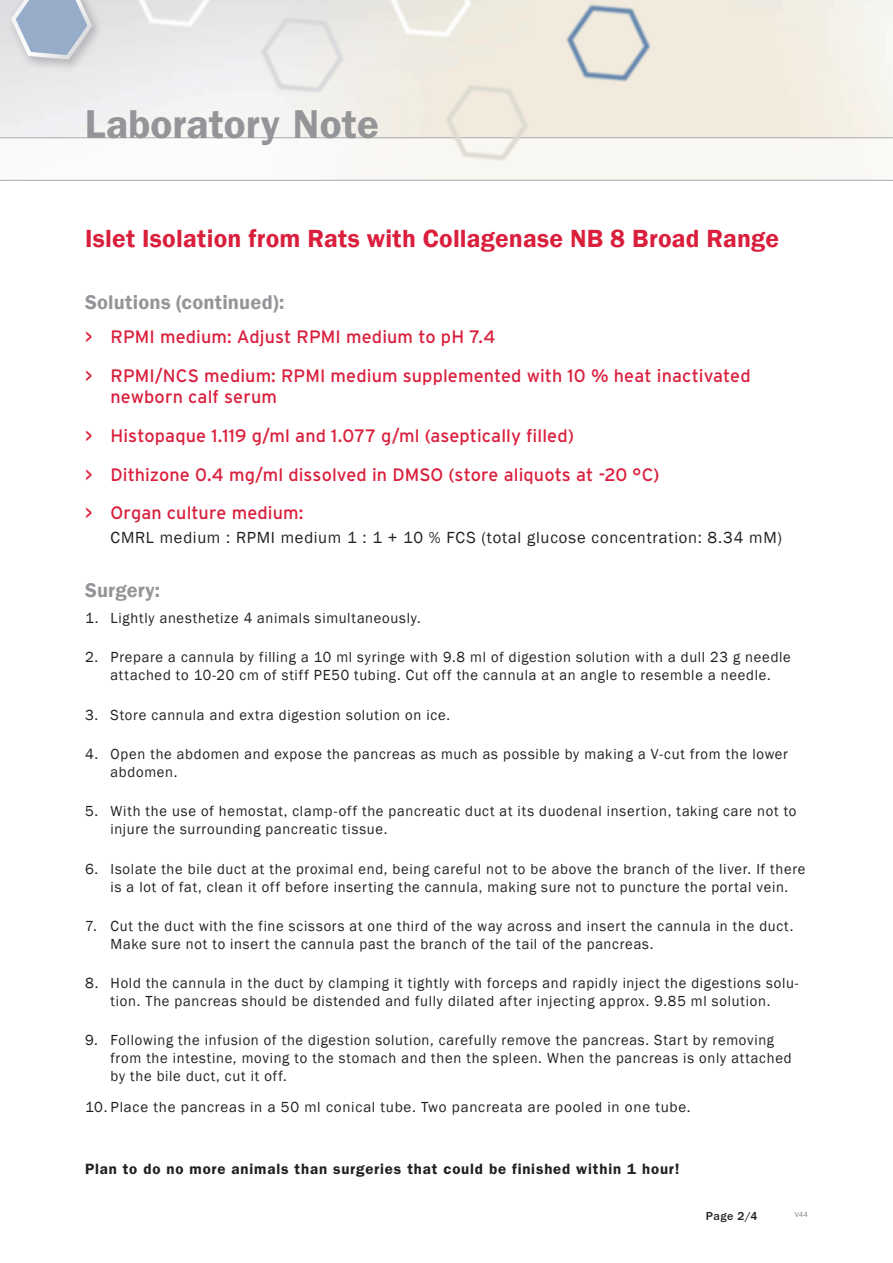
<style>
.page{position:relative;width:893px;height:1263px;background:#fff}
.page>*{position:absolute;margin:0;border:0;box-sizing:border-box;transform-origin:0 0}
.t1{font:40.5px "Franklin Gothic LT Pro Dm";letter-spacing:.005em;color:#939598}
.t2{font:600 25.5px "Franklin Gothic";letter-spacing:.01em;color:#da1f3d}
.t3{font:600 20.4px "Franklin Gothic";letter-spacing:.01em;color:#939598}
.t4{font:18px/38.5px "Interstate";letter-spacing:.005em;color:#da1f3d}
.t5{font:16.5px "Franklin Gothic";letter-spacing:.045em;color:#231f20}
.t6{font:15px/18px "Franklin Gothic";letter-spacing:.05em;color:#231f20}
.t7{font:15px "Franklin Gothic LT Pro Dm";letter-spacing:.055em;color:#231f20}
.t8{font:500 12px "Franklin Gothic LT Pro";color:#231f20}
.t9{font:7.5px "Franklin Gothic LT Pro";color:#808285}
</style>
<div class="page">
<div style="left:0;top:138px;width:893px;height:42px;background:#faf8f5"></div>
<hr style="left:0;top:180px;width:893px;height:1px;background:#a8a9ad">
<hr style="left:0;top:137px;width:893px;height:1px;background:#a8a9ad">
<svg style="left:11px;top:0;width:67px;height:59px;background:#abbbd0"></svg>
<img style="left:78px;top:0;width:129px;height:80px">
<img style="left:397px;top:0;width:117px;height:32px">
<img style="left:207px;top:0;width:190px;height:139px">
<img style="left:514px;top:0;width:150px;height:134px">
<img style="left:392px;top:32px;width:190px;height:129px">
<h1 class="t1" style="left:85px;top:100px;width:295px">Laboratory Note</h1>
<h2 class="t2" style="left:85px;top:223px;width:695px">Islet Isolation from Rats with Collagenase NB 8 Broad Range</h2>
<h3 class="t3" style="left:85px;top:289px;width:201px">Solutions (continued):</h3>
<p class="t4" style="left:85px;top:317px;width:667px">&gt; RPMI medium: Adjust RPMI medium to pH 7.4<br>&gt; RPMI/NCS medium: RPMI medium supplemented with 10 % heat inactivated</p>
<p class="t4" style="left:85px;top:378px;width:576px;text-indent:26px">newborn calf serum<br>&gt; Histopaque 1.119 g/ml and 1.077 g/ml (aseptically filled)<br>&gt; Dithizone 0.4 mg/ml dissolved in DMSO (store aliquots at -20 °C) &gt; Organ culture medium:</p>
<p class="t5" style="left:111px;top:527px;width:673px">CMRL medium : RPMI medium 1 : 1 + 10 % FCS (total glucose concentration: 8.34 mM)</p>
<h3 class="t3" style="left:85px;top:577px;width:77px">Surgery:</h3>
<p class="t6" style="left:85px;top:609px;width:337px">1. Lightly anesthetize 4 animals simultaneously.</p>
<p class="t6" style="left:85px;top:649px;width:707px;text-align:center">2. Prepare a cannula by filling a 10 ml syringe with 9.8 ml of digestion solution with a dull 23 g needle attached to 10-20 cm of stiff PE50 tubing. Cut off the cannula at an angle to resemble a needle.</p>
<p class="t6" style="left:85px;top:706px;width:367px">3. Store cannula and extra digestion solution on ice.</p>
<p class="t6" style="left:111px;top:745px;width:679px;text-indent:-26px">4. Open the abdomen and expose the pancreas as much as possible by making a V-cut from the lower abdomen.</p>
<p class="t6" style="left:111px;top:803px;width:687px;text-indent:-26px">5. With the use of hemostat, clamp-off the pancreatic duct at its duodenal insertion, taking care not to injure the surrounding pancreatic tissue.</p>
<p class="t6" style="left:85px;top:860px;width:722px;text-align:center">6. Isolate the bile duct at the proximal end, being careful not to be above the branch of the liver. If there is a lot of fat, clean it off before inserting the cannula, making sure not to puncture the portal vein.</p>
<p class="t6" style="left:111px;top:917px;width:684px;text-indent:-26px">7. Cut the duct with the fine scissors at one third of the way across and insert the cannula in the duct.<br>Make sure not to insert the cannula past the branch of the tail of the pancreas.</p>
<p class="t6" style="left:85px;top:974px;width:715px;text-align:center">8. Hold the cannula in the duct by clamping it tightly with forceps and rapidly inject the digestions solu&shy;tion. The pancreas should be distended and fully dilated after injecting approx. 9.85 ml solution.</p>
<p class="t6" style="left:111px;top:1032px;width:683px;text-indent:-26px">9. Following the infusion of the digestion solution, carefully remove the pancreas. Start by removing from the intestine, moving to the stomach and then the spleen. When the pancreas is only attached by the bile duct, cut it off.</p>
<p class="t6" style="left:85px;top:1098px;width:607px">10. Place the pancreas in a 50 ml conical tube. Two pancreata are pooled in one tube.</p>
<p class="t7" style="left:85px;top:1159px;width:596px">Plan to do no more animals than surgeries that could be finished within 1 hour!</p>
<p class="t8" style="left:706px;top:1209px;width:53px">Page 2/4</p>
<p class="t9" style="left:795px;top:1210px;width:15px">V44</p>
</div>
